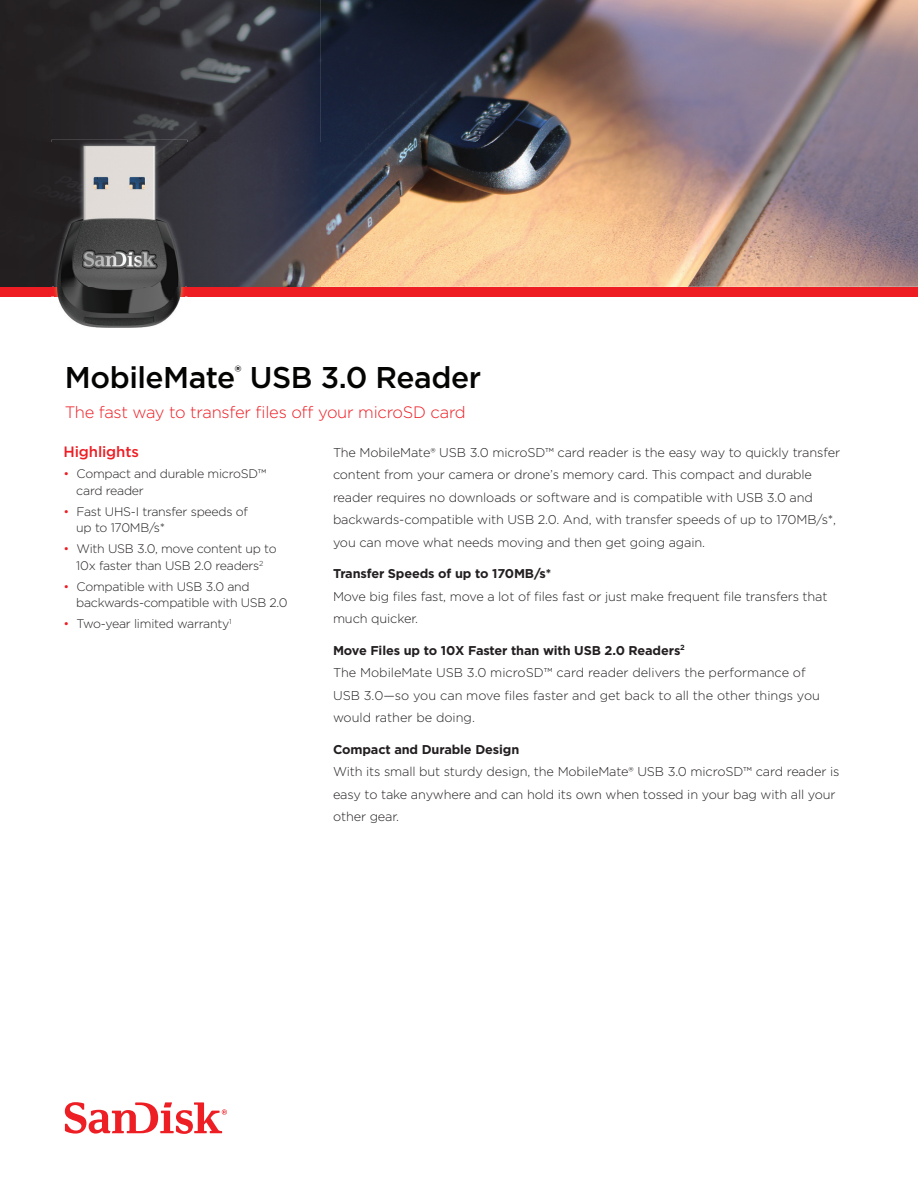
<style>
.page{position:relative;width:918px;height:1188px;background:#fff}
.page>*{position:absolute;margin:0;border:0;box-sizing:border-box;transform-origin:0 0}
.t1{font:500 30px "Gotham";letter-spacing:-.015em;color:#040503}
.t2{font:500 17.55px "Gotham";color:#040503}
.t3{font:300 16.5px "Gotham";letter-spacing:-.015em;color:#ee1d23}
.t4{font:500 15px "Gotham";letter-spacing:-.01em;color:#ee1d23}
.t5{font:300 12.75px/22.5px "Gotham";letter-spacing:-.01em;color:#231f20}
.t6{font:700 12.75px "Gotham";letter-spacing:-.01em;color:#231f20}
.t7{font:300 12.3px/21px "Gotham";letter-spacing:-.02em;color:#231f20}
.t8{font:300 12.3px "Gotham";color:#ee1d23}
.t9{font:700 7.5px "Gotham";color:#231f20}
.t10{font:300 7.2px "Gotham";color:#231f20}
</style>
<div class="page">
<img style="left:0;top:0;width:918px;height:287px">
<div style="left:0;top:287px;width:918px;height:9px;background:#ee1d23"></div>
<svg style="left:65px;top:1102px;width:162px;height:32px"></svg>
<img style="left:0;top:0;width:320px;height:143px">
<div style="left:0;top:143px;width:51px;height:143px;background:#231f20"></div>
<img style="left:187px;top:143px;width:133px;height:143px">
<img style="left:51px;top:140px;width:136px;height:157px">
<img style="left:54px;top:141px;width:131px;height:187px">
<h2 class="t2" style="left:235px;top:361px;width:8px">R</h2>
<h1 class="t1" style="left:65px;top:358px;width:172px">MobileMate</h1>
<h1 class="t1" style="left:250px;top:358px;width:233px">USB 3.0 Reader</h1>
<p class="t3" style="left:318px;top:402px;width:149px">your microSD card</p>
<p class="t3" style="left:65px;top:402px;width:239px">The fast way to transfer files o</p>
<p class="t4" style="left:64px;top:442px;width:77px">Highlights</p>
<p class="t7" style="left:77px;top:463px;width:191px">Compact and durable microSDTM</p>
<p class="t5" style="left:333px;top:441px;width:509px">The MobileMate® USB 3.0 microSD™ card reader is the easy way to quickly transfer content from your camera or drone s’ memory card. This compact and durable reader requires no downloads or software and is compatible with USB 3.0 and backwards-compatible with USB 2.0. And, with transfer speeds of up to 170M B , *s/ you can move what needs moving and then get going again.</p>
<p class="t6" style="left:333px;top:565px;width:220px">Transfer Speeds of up to 170M B *s/</p>
<p class="t5" style="left:333px;top:585px;width:496px">Move big files fast, move a lot of files fast or just make frequent file transfers that much quicker.</p>
<p class="t9" style="left:680px;top:643px;width:6px">2</p>
<p class="t8" style="left:64px;top:466px;width:7px">•</p>
<p class="t7" style="left:76px;top:480px;width:173px">card reader<br>Fast UHS I- transfer speeds of</p>
<p class="t8" style="left:64px;top:504px;width:7px">•</p>
<p class="t7" style="left:76px;top:517px;width:202px">up to 170M B *s/<br>With USB 3.0, move content up to</p>
<p class="t8" style="left:64px;top:541px;width:7px">•</p>
<p class="t10" style="left:259px;top:559px;width:6px">2</p>
<p class="t7" style="left:76px;top:555px;width:185px">10x faster than USB 2.0 readers<br>Compatible with USB 3.0 and</p>
<p class="t8" style="left:64px;top:579px;width:7px">•</p>
<p class="t7" style="left:76px;top:592px;width:213px">backwards-compatible with USB 2.0</p>
<p class="t10" style="left:229px;top:617px;width:4px">1</p>
<p class="t7" style="left:77px;top:613px;width:154px">Two-year limited warranty</p>
<p class="t8" style="left:64px;top:616px;width:7px">•</p>
<p class="t6" style="left:333px;top:642px;width:349px">Move Files up to 10X Faster than with USB 2.0 Readers</p>
<p class="t5" style="left:333px;top:661px;width:489px">The MobileMate USB 3.0 microSD™ card reader delivers the performance of<br>USB 3.0—so you can move files faster and get back to all the other things you would rather be doing.</p>
<p class="t6" style="left:333px;top:741px;width:188px">Compact and Durable Design</p>
<p class="t5" style="left:333px;top:760px;width:508px">With its small but sturdy design, the MobileMate® USB 3.0 microSD™ card reader is easy to take anywhere and can hold its own when tossed in your bag with all your other gear.</p>
</div>
